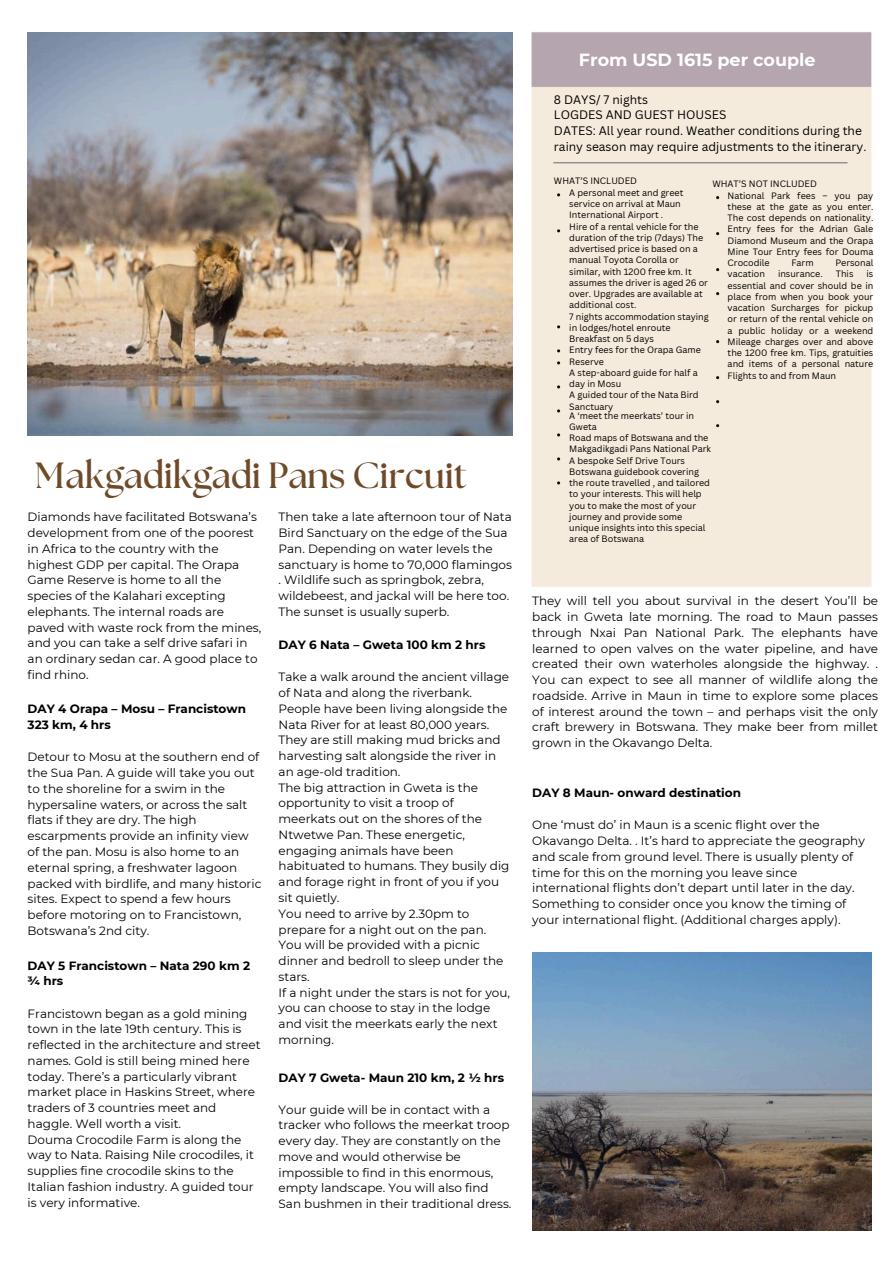
<style>
.page{position:relative;width:894px;height:1264px;background:#fff}
.page>*{position:absolute;margin:0;border:0;box-sizing:border-box;transform-origin:0 0}
.t1{font:700 36.3px "The Seasons";color:#6e4a29}
.t2{font:700 17.55px "Montserrat";color:#fff}
.t3{font:12px/15.8px "Montserrat";color:#000}
.t4{font:700 12px/15.8px "Montserrat";color:#000}
.t5{font:12px/15.8px "Canva Sans";color:#000}
.t6{font:9px/11.2px "Canva Sans";color:#000;text-align:justify}
</style>
<div class="page">
<img style="left:28px;top:32px;width:484px;height:403px">
<img style="left:532px;top:952px;width:338px;height:278px">
<img style="left:531px;top:32px;width:341px;height:555px">
<h1 class="t1" style="left:35px;top:458px;width:433px">Makgadikgadi Pans Circuit</h1>
<h4 class="t3" style="left:28px;top:509px;width:235px">Diamonds have facilitated Botswana’s development from one of the poorest in Africa to the country with the highest GDP per capital. The Orapa<br>Game Reserve is home to all the species of the Kalahari excepting elephants. The internal roads are paved with waste rock from the mines, and you can take a self drive safari in an ordinary sedan car. A good place to find rhino.</h4>
<h3 class="t4" style="left:28px;top:701px;width:220px">DAY 4 Orapa – Mosu – Francistown<br>323 km, 4 hrs</h3>
<h4 class="t3" style="left:28px;top:749px;width:235px">Detour to Mosu at the southern end of the Sua Pan. A guide will take you out to the shoreline for a swim in the hypersaline waters, or across the salt flats if they are dry. The high escarpments provide an infinity view of the pan. Mosu is also home to an eternal spring, a freshwater lagoon packed with birdlife, and many historic sites. Expect to spend a few hours before motoring on to Francistown, Botswana’s 2nd city.</h4>
<h3 class="t4" style="left:28px;top:957px;width:224px">DAY 5 Francistown – Nata 290 km 2 ¾ hrs</h3>
<h4 class="t3" style="left:28px;top:1005px;width:234px">Francistown began as a gold mining town in the late 19th century. This is reflected in the architecture and street names. Gold is still being mined here today. There’s a particularly vibrant market place in Haskins Street, where traders of 3 countries meet and haggle. Well worth a visit.<br>Douma Crocodile Farm is along the way to Nata. Raising Nile crocodiles, it supplies fine crocodile skins to the Italian fashion industry. A guided tour is very informative.</h4>
<h4 class="t3" style="left:278px;top:509px;width:235px">Then take a late afternoon tour of Nata Bird Sanctuary on the edge of the Sua Pan. Depending on water levels the sanctuary is home to 70,000 flamingos . Wildlife such as springbok, zebra, wildebeest, and jackal will be here too.<br>The sunset is usually superb.</h4>
<h3 class="t4" style="left:278px;top:637px;width:208px">DAY 6 Nata – Gweta 100 km 2 hrs</h3>
<h4 class="t3" style="left:278px;top:669px;width:233px">Take a walk around the ancient village of Nata and along the riverbank.<br>People have been living alongside the<br>Nata River for at least 80,000 years.<br>They are still making mud bricks and harvesting salt alongside the river in an age-old tradition.<br>The big attraction in Gweta is the opportunity to visit a troop of meerkats out on the shores of the<br>Ntwetwe Pan. These energetic, engaging animals have been habituated to humans. They busily dig and forage right in front of you if you sit quietly.<br>You need to arrive by 2.30pm to prepare for a night out on the pan.<br>You will be provided with a picnic dinner and bedroll to sleep under the stars.<br>If a night under the stars is not for you, you can choose to stay in the lodge and visit the meerkats early the next morning.</h4>
<h3 class="t4" style="left:278px;top:1069px;width:227px">DAY 7 Gweta- Maun 210 km, 2 ½ hrs</h3>
<h4 class="t3" style="left:278px;top:1101px;width:234px">Your guide will be in contact with a tracker who follows the meerkat troop every day. They are constantly on the move and would otherwise be impossible to find in this enormous, empty landscape. You will also find San bushmen in their traditional dress.</h4>
<p class="t2" style="left:578px;top:49px;width:238px">From USD 1615 per couple</p>
<h5 class="t5" style="left:554px;top:91px;width:314px">8 DAYS/ 7 nights<br>LOGDES AND GUEST HOUSES<br>DATES: All year round. Weather conditions during the rainy season may require adjustments to the itinerary.</h5>
<h5 class="t6" style="left:554px;top:175px;width:84px">WHAT’S INCLUDED</h5>
<p class="t6" style="left:712px;top:177px;width:106px">WHAT’S NOT INCLUDED</p>
<p class="t6" style="left:569px;top:187px;width:141px;text-align:left">A personal meet and greet service on arrival at Maun<br>International Airport .<br>Hire of a rental vehicle for the duration of the trip (7days) The advertised price is based on a manual Toyota Corolla or similar, with 1200 free km. It assumes the driver is aged 26 or over. Upgrades are available at additional cost.<br>7 nights accommodation staying in lodges/hotel enroute<br>Breakfast on 5 days<br>Entry fees for the Orapa Game<br>Reserve<br>A step-aboard guide for half a day in Mosu<br>A guided tour of the Nata Bird<br>Sanctuary</p>
<p class="t6" style="left:569px;top:409px;width:126px">A ‘meet the meerkats’ tour in</p>
<p class="t6" style="left:569px;top:421px;width:29px">Gweta</p>
<p class="t6" style="left:569px;top:432px;width:141px">Road maps of Botswana and the</p>
<p class="t6" style="left:569px;top:443px;width:143px">Makgadikgadi Pans National Park</p>
<p class="t6" style="left:569px;top:454px;width:117px">A bespoke Self Drive Tours</p>
<p class="t6" style="left:569px;top:466px;width:131px">Botswana guidebook covering</p>
<p class="t6" style="left:569px;top:477px;width:142px">the route travelled , and tailored</p>
<p class="t6" style="left:569px;top:488px;width:134px">to your interests. This will help</p>
<p class="t6" style="left:569px;top:499px;width:128px">you to make the most of your</p>
<p class="t6" style="left:569px;top:511px;width:114px">journey and provide some</p>
<p class="t6" style="left:569px;top:522px;width:137px">unique insights into this special</p>
<p class="t6" style="left:569px;top:533px;width:76px">area of Botswana</p>
<h4 class="t6" style="left:727px;top:189px;width:147px">National Park fees – you pay these at the gate as you enter.<br>The cost depends on nationality.<br>Entry fees for the Adrian Gale Diamond Museum and the Orapa Mine Tour Entry fees for Douma Crocodile</h4>
<h4 class="t6" style="left:791px;top:257px;width:24px">Farm</h4>
<h4 class="t6" style="left:835px;top:257px;width:39px">Personal</h4>
<h4 class="t6" style="left:727px;top:268px;width:147px;text-indent:139px">is essential and cover should be in place from when you book your vacation Surcharges for pickup or return of the rental vehicle on a public holiday or a weekend Mileage charges over and above the 1200 free km. Tips, gratuities and items of a personal nature Flights to and from Maun</h4>
<h4 class="t6" style="left:727px;top:268px;width:39px">vacation</h4>
<h4 class="t6" style="left:777px;top:268px;width:46px">insurance.</h4>
<h4 class="t6" style="left:835px;top:268px;width:19px">This</h4>
<p class="t3" style="left:532px;top:593px;width:347px;text-align:justify">They will tell you about survival in the desert You’ll be back in Gweta late morning. The road to Maun passes through Nxai Pan National Park. The elephants have learned to open valves on the water pipeline, and have created their own waterholes alongside the highway. .<br>You can expect to see all manner of wildlife along the roadside. Arrive in Maun in time to explore some places of interest around the town – and perhaps visit the only craft brewery in Botswana. They make beer from millet grown in the Okavango Delta.</p>
<h2 class="t4" style="left:532px;top:785px;width:210px">DAY 8 Maun- onward destination</h2>
<h4 class="t3" style="left:532px;top:817px;width:334px">One ‘must do’ in Maun is a scenic flight over the Okavango Delta. . It’s hard to appreciate the geography and scale from ground level. There is usually plenty of time for this on the morning you leave since international flights don’t depart until later in the day.<br>Something to consider once you know the timing of your international flight. (Additional charges apply).</h4>
</div>
